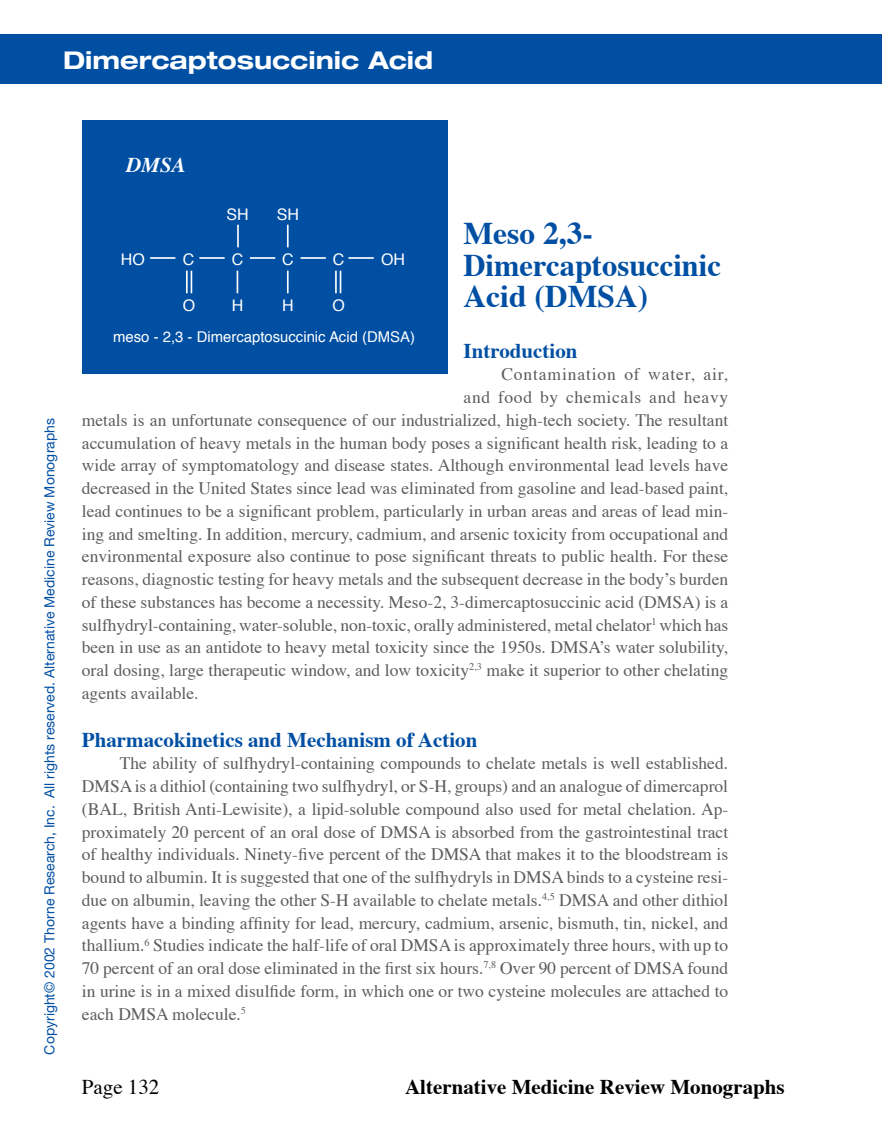
<style>
.page{position:relative;width:882px;height:1134px;background:#fff}
.page>*{position:absolute;margin:0;border:0;box-sizing:border-box;transform-origin:0 0}
.t1{font:700 31.5px/31.5px "Times";color:#004fa3}
.t2{font:700 expanded 24.5px "Helvetica Neue";color:#fff}
.t3{font:700 21px "Times";color:#004fa3}
.t4{font:700 21px "Times";color:#000}
.t5{font:21px "Times";color:#000}
.t6{font:italic 700 21px "Times";color:#fff}
.t7{font:17.5px/22.8px "Times";color:#5b5c5e;text-align:justify}
.t8{font:17.5px "Times";letter-spacing:.04em;color:#5b5c5e}
.t9{font:17.5px "Times";letter-spacing:.05em;color:#5b5c5e}
.t10{font:15.92px "Helvetica";color:#fff}
.t11{font:14.88px "Helvetica";color:#fff}
.t12{font:14px "Helvetica Neue";color:#004fa3}
</style>
<div class="page">
<div style="left:0;top:34px;width:882px;height:50px;background:#004fa3"></div>
<div style="left:82px;top:120px;width:366px;height:253px;background:#004fa3"></div>
<hr style="left:150px;top:257px;width:25px;height:2px;background:#fff">
<hr style="left:199px;top:257px;width:26px;height:2px;background:#fff">
<hr style="left:250px;top:257px;width:25px;height:2px;background:#fff">
<hr style="left:301px;top:257px;width:25px;height:2px;background:#fff">
<hr style="left:348px;top:257px;width:26px;height:2px;background:#fff">
<hr style="left:237px;top:225px;width:2px;height:22px;background:#fff">
<hr style="left:287px;top:225px;width:2px;height:22px;background:#fff">
<svg style="left:237px;top:271px;width:1px;height:22px"></svg>
<hr style="left:287px;top:271px;width:2px;height:22px;background:#fff">
<hr style="left:335px;top:271px;width:2px;height:22px;background:#fff">
<svg style="left:340px;top:271px;width:1px;height:22px"></svg>
<hr style="left:186px;top:271px;width:2px;height:22px;background:#fff">
<svg style="left:191px;top:271px;width:1px;height:22px"></svg>
<h2 class="t2" style="left:63px;top:44px;width:372px">Dimercaptosuccinic Acid</h2>
<p class="t12" style="left:41px;top:1055px;width:638px;rotate:-90deg">Copyright© 2002 Thorne Research, Inc. All rights reserved. Alternative Medicine Review Monographs</p>
<p class="t6" style="left:126px;top:145px;width:61px">DMSA</p>
<p class="t10" style="left:226px;top:200px;width:24px">SH</p>
<p class="t10" style="left:277px;top:200px;width:24px">SH</p>
<h1 class="t1" style="left:464px;top:214px;width:259px">Meso 2,3-<br>Dimercaptosuccinic<br>Acid (DMSA)</h1>
<p class="t3" style="left:464px;top:330px;width:115px">Introduction</p>
<p class="t9" style="left:501px;top:358px;width:228px">Contamination of water, air,</p>
<p class="t8" style="left:464px;top:381px;width:266px">and food by chemicals and heavy</p>
<p class="t7" style="left:82px;top:407px;width:648px">metals is an unfortunate consequence of our industrialized, high-tech society. The resultant</p>
<p class="t7" style="left:82px;top:430px;width:648px">accumulation of heavy metals in the human body poses a significant health risk, leading to a</p>
<p class="t7" style="left:82px;top:453px;width:648px">wide array of symptomatology and disease states. Although environmental lead levels have</p>
<p class="t7" style="left:82px;top:475px;width:648px">decreased in the United States since lead was eliminated from gasoline and lead-based paint,</p>
<p class="t7" style="left:82px;top:498px;width:648px">lead continues to be a significant problem, particularly in urban areas and areas of lead min-</p>
<p class="t7" style="left:82px;top:521px;width:648px">ing and smelting. In addition, mercury, cadmium, and arsenic toxicity from occupational and</p>
<p class="t7" style="left:82px;top:544px;width:648px">environmental exposure also continue to pose significant threats to public health. For these</p>
<p class="t7" style="left:82px;top:566px;width:648px">reasons, diagnostic testing for heavy metals and the subsequent decrease in the body’s burden</p>
<p class="t7" style="left:82px;top:589px;width:648px">of these substances has become a necessity. Meso-2, 3-dimercaptosuccinic acid (DMSA) is a</p>
<p class="t7" style="left:82px;top:612px;width:648px">sulfhydryl-containing, water-soluble, non-toxic, orally administered, metal chelator<sup>1</sup> which has</p>
<p class="t7" style="left:82px;top:635px;width:648px">been in use as an antidote to heavy metal toxicity since the 1950s. DMSA’s water solubility,</p>
<p class="t7" style="left:82px;top:657px;width:648px">oral dosing, large therapeutic window, and low toxicity<sup>2,3</sup> make it superior to other chelating</p>
<p class="t7" style="left:82px;top:680px;width:118px">agents available.</p>
<p class="t3" style="left:82px;top:720px;width:397px">Pharmacokinetics and Mechanism of Action</p>
<p class="t7" style="left:82px;top:751px;width:648px;text-indent:38px">The ability of sulfhydryl-containing compounds to chelate metals is well established.<br>DMSA is a dithiol (containing two sulfhydryl, or S-H, groups) and an analogue of dimercaprol (BAL, British Anti-Lewisite), a lipid-soluble compound also used for metal chelation. Ap&shy;proximately 20 percent of an oral dose of DMSA is absorbed from the gastrointestinal tract of healthy individuals. Ninety-five percent of the DMSA that makes it to the bloodstream is bound to albumin. It is suggested that one of the sulfhydryls in DMSA binds to a cysteine resi&shy;due on albumin, leaving the other S-H available to chelate metals.<sup>4,5</sup> DMSA and other dithiol agents have a binding affinity for lead, mercury, cadmium, arsenic, bismuth, tin, nickel, and thallium.<sup>6</sup> Studies indicate the half-life of oral DMSA is approximately three hours, with up to 70 percent of an oral dose eliminated in the first six hours.<sup>7,8</sup> Over 90 percent of DMSA found in urine is in a mixed disulfide form, in which one or two cysteine molecules are attached to each DMSA molecule.<sup>5</sup></p>
<p class="t10" style="left:183px;top:246px;width:13px">C</p>
<p class="t10" style="left:282px;top:246px;width:13px">C</p>
<p class="t10" style="left:333px;top:246px;width:13px">C</p>
<p class="t10" style="left:332px;top:292px;width:14px">O</p>
<p class="t11" style="left:113px;top:324px;width:303px">meso - 2,3 - Dimercaptosuccinic Acid (DMSA)</p>
<p class="t10" style="left:121px;top:246px;width:25px">HO</p>
<p class="t10" style="left:381px;top:246px;width:25px">OH</p>
<p class="t10" style="left:183px;top:292px;width:14px">O</p>
<p class="t10" style="left:282px;top:292px;width:13px">H</p>
<p class="t10" style="left:232px;top:246px;width:13px">C</p>
<p class="t10" style="left:232px;top:292px;width:13px">H</p>
<p class="t5" style="left:82px;top:1068px;width:79px">Page 132</p>
<p class="t4" style="left:405px;top:1067px;width:381px">Alternative Medicine Review Monographs</p>
</div>
